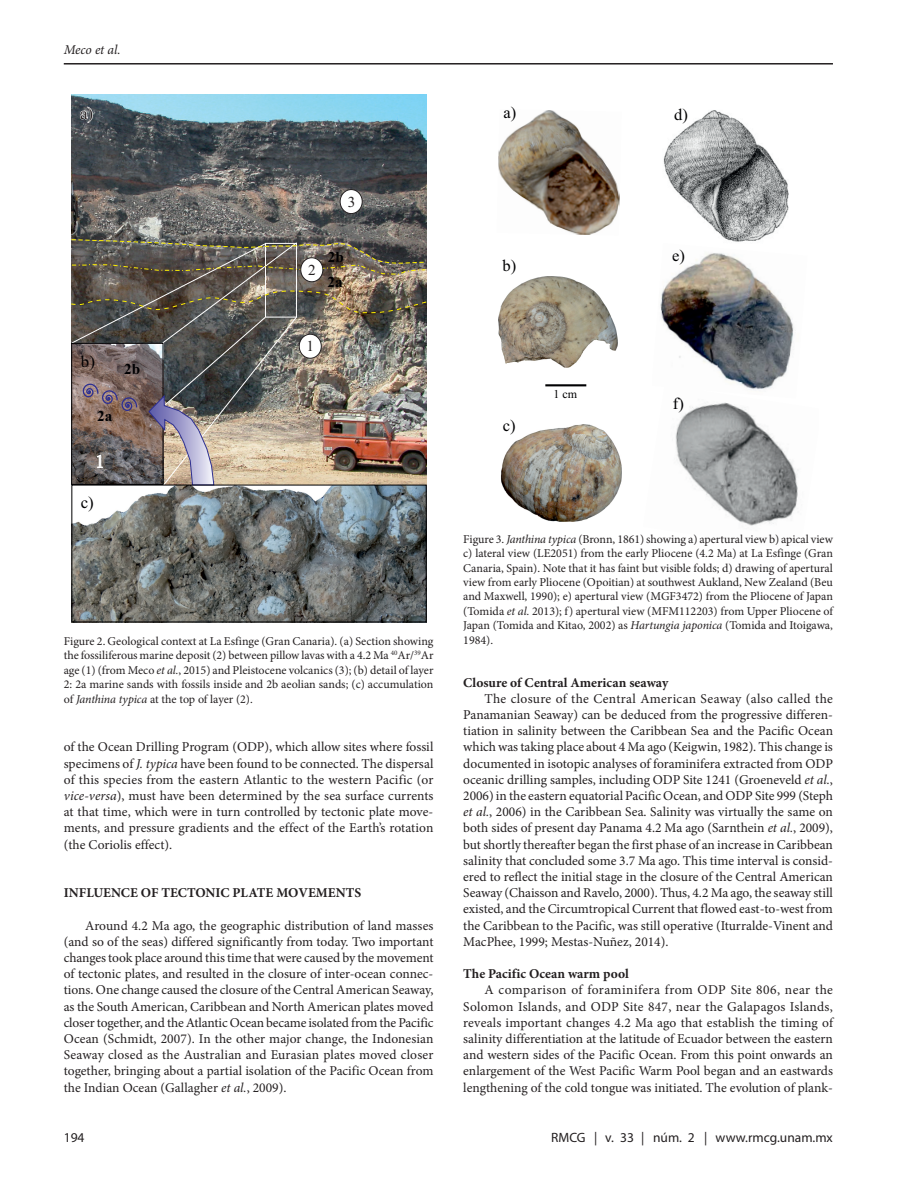
<style>
.page{position:relative;width:918px;height:1188px;background:#fff}
.page>*{position:absolute;margin:0;border:0;box-sizing:border-box;transform-origin:0 0}
.t1{font:18.3px "Times New Roman";color:#fff}
.t2{font:16.8px "Times New Roman";color:#000002}
.t3{font:16.8px "Times New Roman";color:#231f20}
.t4{font:16.5px "Times New Roman";color:#000002}
.t5{font:700 15.3px "Times New Roman";color:#000002}
.t6{font:15.3px "Times New Roman";color:#231f20}
.t7{font:13.5px/16.2px "Minion Pro";color:#231f20;text-align:justify}
.t8{font:700 13.5px "Minion Pro";color:#231f20}
.t9{font:13.5px "Myriad Pro";color:#231f20}
.t10{font:italic 13.5px "Minion Pro";letter-spacing:-.005em;color:#231f20}
.t11{font:12px/14.4px "Minion Pro";color:#231f20;text-align:justify}
.t12{font:12px "Times New Roman";color:#000002}
.s1{font-style:italic}
</style>
<div class="page">
<hr style="left:64px;top:63px;width:769px;height:2px;background:#231f20">
<img style="left:72px;top:94px;width:354px;height:526px">
<div style="left:340px;top:190px;width:22px;height:24px;background:#fff;border-radius:50%"></div>
<div style="left:340px;top:189px;width:23px;height:25px;border:1px solid #231f20;border-radius:50%"></div>
<svg style="left:80px;top:106px;width:13px;height:18px"></svg>
<img style="left:71px;top:239px;width:356px;height:248px">
<div style="left:301px;top:258px;width:22px;height:24px;background:#fff;border-radius:50%"></div>
<div style="left:300px;top:257px;width:23px;height:25px;border:1px solid #231f20;border-radius:50%"></div>
<div style="left:72px;top:485px;width:354px;height:137px;border:1px solid #000002"></div>
<img style="left:663px;top:110px;width:126px;height:132px">
<img style="left:498px;top:110px;width:122px;height:125px">
<img style="left:498px;top:276px;width:119px;height:92px">
<img style="left:501px;top:424px;width:120px;height:97px">
<img style="left:660px;top:253px;width:134px;height:132px">
<img style="left:675px;top:385px;width:123px;height:141px">
<hr style="left:545px;top:384px;width:41px;height:2px;background:#000002">
<p class="t10" style="left:64px;top:41px;width:58px">Meco et al.</p>
<p class="t3" style="left:80px;top:101px;width:15px">a)</p>
<p class="t2" style="left:81px;top:350px;width:15px">b)</p>
<p class="t5" style="left:124px;top:357px;width:18px">2b</p>
<p class="t5" style="left:97px;top:405px;width:17px">2a</p>
<h1 class="t1" style="left:95px;top:448px;width:11px">1</h1>
<p class="t2" style="left:81px;top:491px;width:15px">c)</p>
<p class="t6" style="left:348px;top:191px;width:9px">3</p>
<p class="t6" style="left:308px;top:259px;width:9px">2</p>
<p class="t5" style="left:328px;top:246px;width:18px">2b</p>
<p class="t5" style="left:328px;top:271px;width:17px">2a</p>
<p class="t6" style="left:306px;top:335px;width:9px">1</p>
<p class="t11" style="left:64px;top:634px;width:371px">Figure 2. Geological context at La Esfinge (Gran Canaria). (a) Section showing the fossiliferous marine deposit (2) between pillow lavas with a 4.2 Ma <sup>40</sup>Ar/<sup>39</sup>Ar age (1) (from Meco <span class="s1">et al.</span>, 2015) and Pleistocene volcanics (3); (b) detail of layer 2: 2a marine sands with fossils inside and 2b aeolian sands; (c) accumulation of <span class="s1">Janthina typica</span> at the top of layer (2).</p>
<p class="t7" style="left:64px;top:739px;width:371px">of the Ocean Drilling Program (ODP), which allow sites where fossil specimens of <span class="s1">J. typica</span> have been found to be connected. The dispersal of this species from the eastern Atlantic to the western Pacific (or <span class="s1">vice-versa</span>), must have been determined by the sea surface currents at that time, which were in turn controlled by tectonic plate move&shy;ments, and pressure gradients and the effect of the Earth’s rotation (the Coriolis effect).</p>
<p class="t8" style="left:64px;top:883px;width:299px">INFLUENCE OF TECTONIC PLATE MOVEMENTS</p>
<p class="t7" style="left:64px;top:917px;width:371px;text-indent:21px">Around 4.2 Ma ago, the geographic distribution of land masses (and so of the seas) differed significantly from today. Two important changes took place around this time that were caused by the movement of tectonic plates, and resulted in the closure of inter-ocean connec&shy;tions. One change caused the closure of the Central American Seaway, as the South American, Caribbean and North American plates moved closer together, and the Atlantic Ocean became isolated from the Pacific Ocean (Schmidt, 2007). In the other major change, the Indonesian Seaway closed as the Australian and Eurasian plates moved closer together, bringing about a partial isolation of the Pacific Ocean from the Indian Ocean (Gallagher <span class="s1">et al.</span>, 2009).</p>
<p class="t9" style="left:64px;top:1129px;width:22px">194</p>
<p class="t4" style="left:503px;top:101px;width:14px">a)</p>
<p class="t4" style="left:503px;top:253px;width:15px">b)</p>
<p class="t4" style="left:503px;top:413px;width:14px">c)</p>
<p class="t12" style="left:553px;top:385px;width:25px">1 cm</p>
<p class="t4" style="left:674px;top:103px;width:15px">d)</p>
<p class="t4" style="left:672px;top:244px;width:14px">e)</p>
<p class="t4" style="left:673px;top:392px;width:12px">f)</p>
<p class="t11" style="left:463px;top:532px;width:371px">Figure 3. <span class="s1">Janthina typica</span> (Bronn, 1861) showing a) apertural view b) apical view c) lateral view (LE2051) from the early Pliocene (4.2 Ma) at La Esfinge (Gran Canaria, Spain). Note that it has faint but visible folds; d) drawing of apertural view from early Pliocene (Opoitian) at southwest Aukland, New Zealand (Beu and Maxwell, 1990); e) apertural view (MGF3472) from the Pliocene of Japan (Tomida <span class="s1">et al.</span> 2013); f) apertural view (MFM112203) from Upper Pliocene of Japan (Tomida and Kitao, 2002) as <span class="s1">Hartungia japonica</span> (Tomida and Itoigawa, 1984).</p>
<p class="t8" style="left:463px;top:673px;width:207px">Closure of Central American seaway</p>
<p class="t7" style="left:463px;top:691px;width:371px;text-indent:21px">The closure of the Central American Seaway (also called the Panamanian Seaway) can be deduced from the progressive differen&shy;tiation in salinity between the Caribbean Sea and the Pacific Ocean which was taking place about 4 Ma ago (Keigwin, 1982). This change is documented in isotopic analyses of foraminifera extracted from ODP oceanic drilling samples, including ODP Site 1241 (Groeneveld <span class="s1">et al.</span>, 2006) in the eastern equatorial Pacific Ocean, and ODP Site 999 (Steph <span class="s1">et al.</span>, 2006) in the Caribbean Sea. Salinity was virtually the same on both sides of present day Panama 4.2 Ma ago (Sarnthein <span class="s1">et al.</span>, 2009), but shortly thereafter began the first phase of an increase in Caribbean salinity that concluded some 3.7 Ma ago. This time interval is consid&shy;ered to reflect the initial stage in the closure of the Central American Seaway (Chaisson and Ravelo, 2000). Thus, 4.2 Ma ago, the seaway still existed, and the Circumtropical Current that flowed east-to-west from the Caribbean to the Pacific, was still operative (Iturralde-Vinent and MacPhee, 1999; Mestas-Nuñez, 2014).</p>
<p class="t8" style="left:463px;top:964px;width:167px">The Pacific Ocean warm pool</p>
<p class="t7" style="left:463px;top:982px;width:371px;text-indent:21px">A comparison of foraminifera from ODP Site 806, near the Solomon Islands, and ODP Site 847, near the Galapagos Islands, reveals important changes 4.2 Ma ago that establish the timing of salinity differentiation at the latitude of Ecuador between the eastern and western sides of the Pacific Ocean. From this point onwards an enlargement of the West Pacific Warm Pool began and an eastwards lengthening of the cold tongue was initiated. The evolution of plank-</p>
<p class="t9" style="left:551px;top:1129px;width:283px">RMCG | v. 33 | núm. 2 | www.rmcg.unam.mx</p>
</div>
